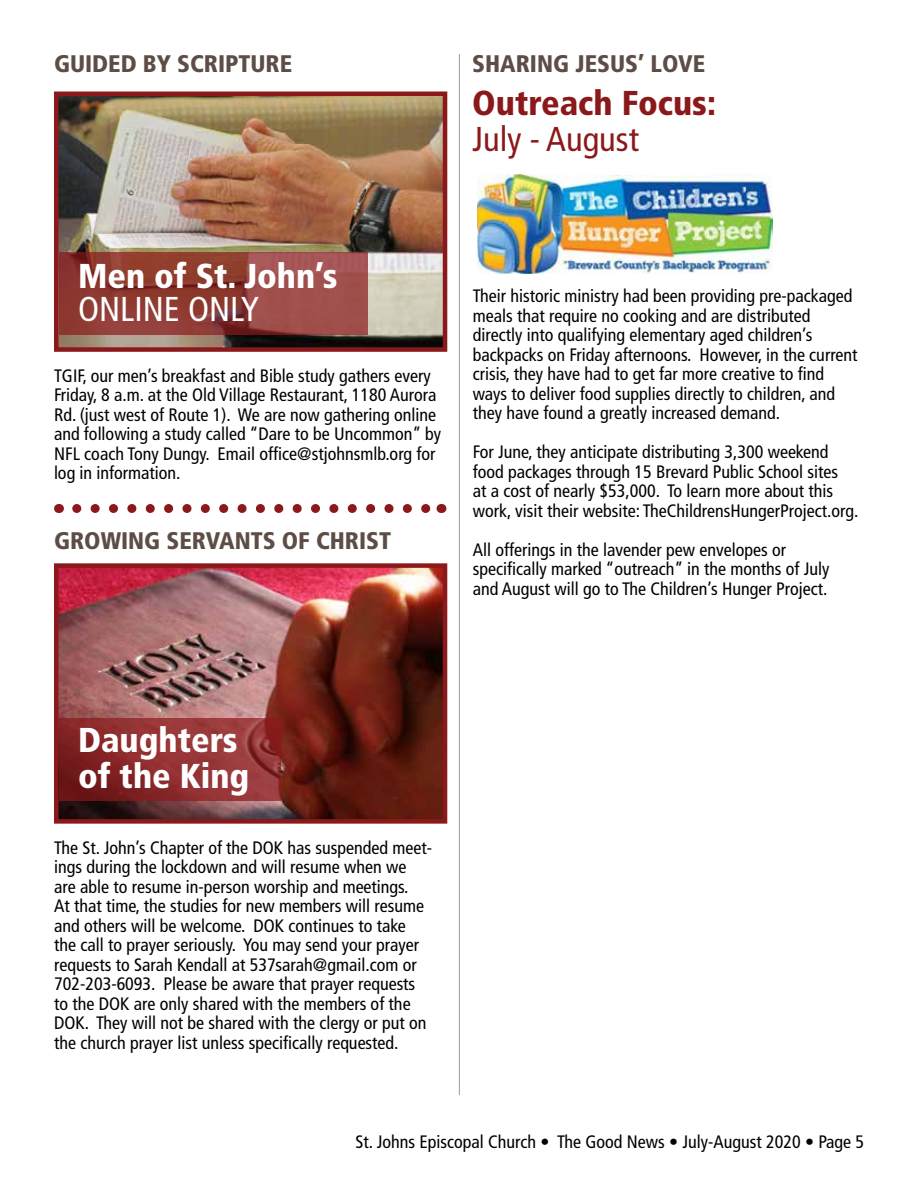
<style>
.page{position:relative;width:918px;height:1188px;background:#fff}
.page>*{position:absolute;margin:0;border:0;box-sizing:border-box;transform-origin:0 0}
.t1{font:900 condensed 34.5px/36px "Frutiger LT Std";color:#fff}
.t2{font:900 condensed 34.5px "Frutiger LT Std";color:#8b191b}
.t3{font:condensed 34.5px "Frutiger LT Std";color:#8b191b}
.t4{font:condensed 34.5px "Frutiger LT Std";color:#fff}
.t5{font:900 condensed 24px "Frutiger LT Std";color:#5d4d46}
.t6{font:condensed 18px/19.5px "Frutiger LT Std";color:#000}
</style>
<div class="page">
<img style="left:59px;top:568px;width:383px;height:251px">
<div style="left:54px;top:563px;width:393px;height:261px;border:4px solid #8b191b"></div>
<svg style="left:59px;top:719px;width:222px;height:82px;background:#8d2e2f"></svg>
<hr style="left:459px;top:54px;width:1px;height:1041px;background:#000">
<img style="left:59px;top:97px;width:383px;height:250px">
<div style="left:54px;top:92px;width:393px;height:260px;border:4px solid #8b191b"></div>
<svg style="left:59px;top:253px;width:308px;height:82px;background:#93413b"></svg>
<svg style="left:77px;top:504px;width:354px;height:9px"></svg>
<img style="left:478px;top:175px;width:294px;height:98px">
<h2 class="t5" style="left:54px;top:49px;width:240px">GUIDED BY SCRIPTURE</h2>
<h2 class="t5" style="left:472px;top:49px;width:234px">SHARING JESUS’ LOVE</h2>
<h1 class="t2" style="left:472px;top:82px;width:245px">Outreach Focus:</h1>
<h1 class="t3" style="left:472px;top:119px;width:168px">July - August</h1>
<h1 class="t1" style="left:78px;top:258px;width:261px">Men of St. John’s</h1>
<h1 class="t4" style="left:78px;top:289px;width:182px">ONLINE ONLY</h1>
<p class="t6" style="left:54px;top:366px;width:389px">TGIF, our men’s breakfast and Bible study gathers every Friday, 8 a.m. at the Old Village Restaurant, 1180 Aurora Rd. (just west of Route 1). We are now gathering online and following a study called “Dare to be Uncommon” by NFL coach Tony Dungy. Email office@stjohnsmlb.org for log in information.</p>
<h2 class="t5" style="left:54px;top:526px;width:339px">GROWING SERVANTS OF CHRIST</h2>
<p class="t6" style="left:473px;top:286px;width:386px">Their historic ministry had been providing pre-packaged meals that require no cooking and are distributed directly into qualifying elementary aged children’s backpacks on Friday afternoons. However, in the current crisis, they have had to get far more creative to find ways to deliver food supplies directly to children, and they have found a greatly increased demand.</p>
<p class="t6" style="left:473px;top:442px;width:387px">For June, they anticipate distributing 3,300 weekend food packages through 15 Brevard Public School sites<br>at a cost of nearly $53,000. To learn more about this work, visit their website: TheChildrensHungerProject.org.</p>
<p class="t6" style="left:473px;top:540px;width:358px">All offerings in the lavender pew envelopes or specifically marked “outreach” in the months of July and August will go to The Children’s Hunger Project.</p>
<h1 class="t1" style="left:78px;top:722px;width:173px">Daughters of the King</h1>
<p class="t6" style="left:54px;top:838px;width:379px">The St. John’s Chapter of the DOK has suspended meet&shy;ings during the lockdown and will resume when we are able to resume in-person worship and meetings.<br>At that time, the studies for new members will resume and others will be welcome. DOK continues to take the call to prayer seriously. You may send your prayer requests to Sarah Kendall at 537sarah@gmail.com or 702-203-6093. Please be aware that prayer requests to the DOK are only shared with the members of the DOK. They will not be shared with the clergy or put on the church prayer list unless specifically requested.</p>
<p class="t6" style="left:356px;top:1132px;width:510px">St. Johns Episcopal Church • The Good News • July-August 2020 • Page 5</p>
</div>
